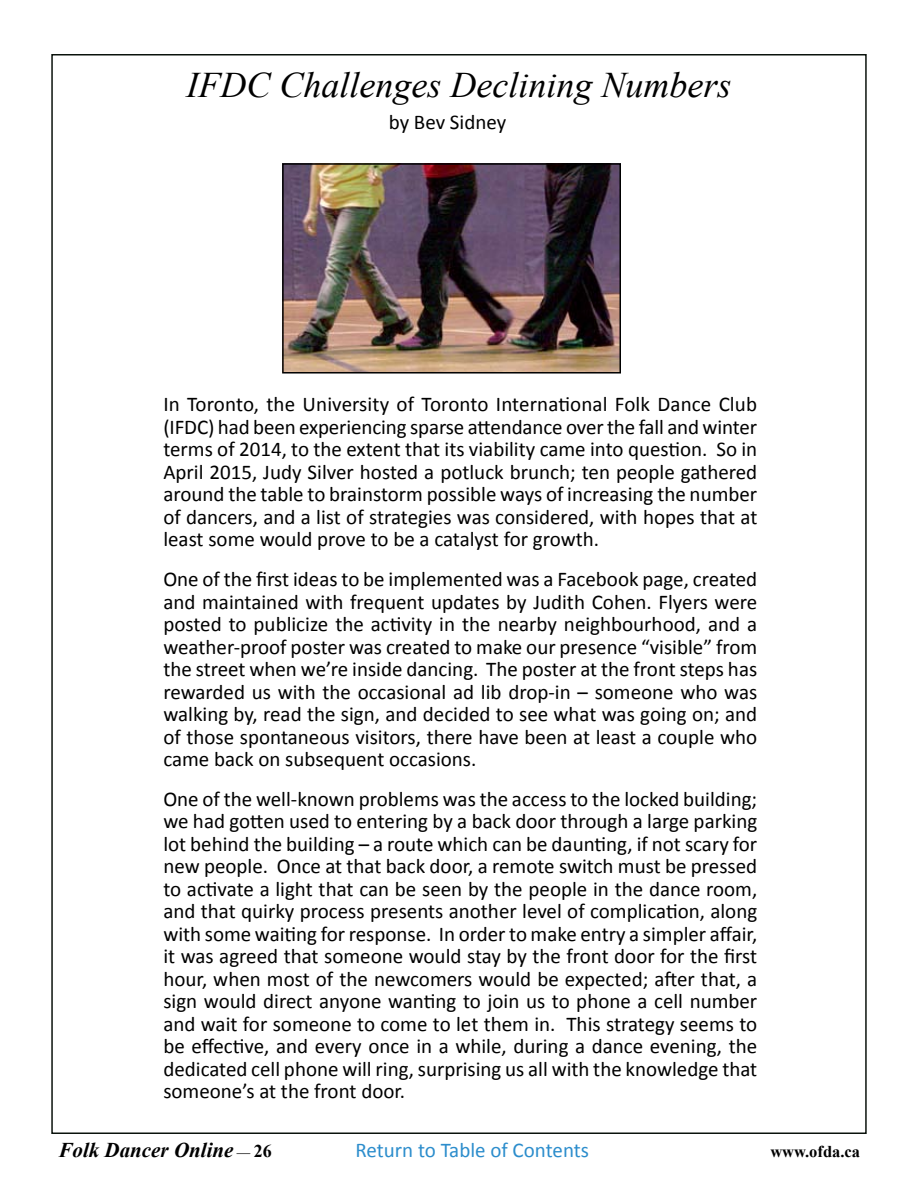
<style>
.page{position:relative;width:918px;height:1188px;background:#fff}
.page>*{position:absolute;margin:0;border:0;box-sizing:border-box;transform-origin:0 0}
.t1{font:italic 36px "Times New Roman";color:#000}
.t2{font:21px/22.5px "Calibri";color:#000;text-align:justify}
.t3{font:21px "Calibri";color:#2c8dcc}
.t4{font:italic 700 21px "Times New Roman";color:#000}
.t5{font:700 16.5px "Times New Roman";color:#000}
.s1{font-weight:400;font-style:normal;font-size:13.5px}
.s2{font-style:normal;font-size:18px}
</style>
<div class="page">
<img style="left:285px;top:166px;width:333px;height:205px">
<div style="left:282px;top:163px;width:339px;height:211px;border:2px solid #000"></div>
<h1 class="t1" style="left:187px;top:61px;width:546px">IFDC Challenges Declining Numbers</h1>
<p class="t2" style="left:389px;top:111px;width:119px">by Bev Sidney</p>
<p class="t2" style="left:163px;top:393px;width:596px">In Toronto, the University of Toronto International Folk Dance Club (IFDC) had been experiencing sparse attendance over the fall and winter terms of 2014, to the extent that its viability came into question. So in April 2015, Judy Silver hosted a potluck brunch; ten people gathered around the table to brainstorm possible ways of increasing the number of dancers, and a list of strategies was considered, with hopes that at least some would prove to be a catalyst for growth.</p>
<p class="t2" style="left:163px;top:568px;width:596px">One of the first ideas to be implemented was a Facebook page, created and maintained with frequent updates by Judith Cohen. Flyers were posted to publicize the activity in the nearby neighbourhood, and a weather-proof poster was created to make our presence “visible” from the street when we’re inside dancing. The poster at the front steps has rewarded us with the occasional ad lib drop-in – someone who was walking by, read the sign, and decided to see what was going on; and of those spontaneous visitors, there have been at least a couple who came back on subsequent occasions.</p>
<p class="t2" style="left:163px;top:788px;width:596px">One of the well-known problems was the access to the locked building; we had gotten used to entering by a back door through a large parking lot behind the building – a route which can be daunting, if not scary for new people. Once at that back door, a remote switch must be pressed to activate a light that can be seen by the people in the dance room, and that quirky process presents another level of complication, along with some waiting for response. In order to make entry a simpler affair, it was agreed that someone would stay by the front door for the first hour, when most of the newcomers would be expected; after that, a sign would direct anyone wanting to join us to phone a cell number and wait for someone to come to let them in. This strategy seems to be effective, and every once in a while, during a dance evening, the dedicated cell phone will ring, surprising us all with the knowledge that someone’s at the front door.</p>
<p class="t4" style="left:58px;top:1136px;width:214px">Folk Dancer Online <span class="s1">—</span> <span class="s2">26</span></p>
<p class="t3" style="left:356px;top:1136px;width:235px">Return to Table of Contents</p>
<p class="t5" style="left:770px;top:1140px;width:91px">www.ofda.ca</p>
</div>
